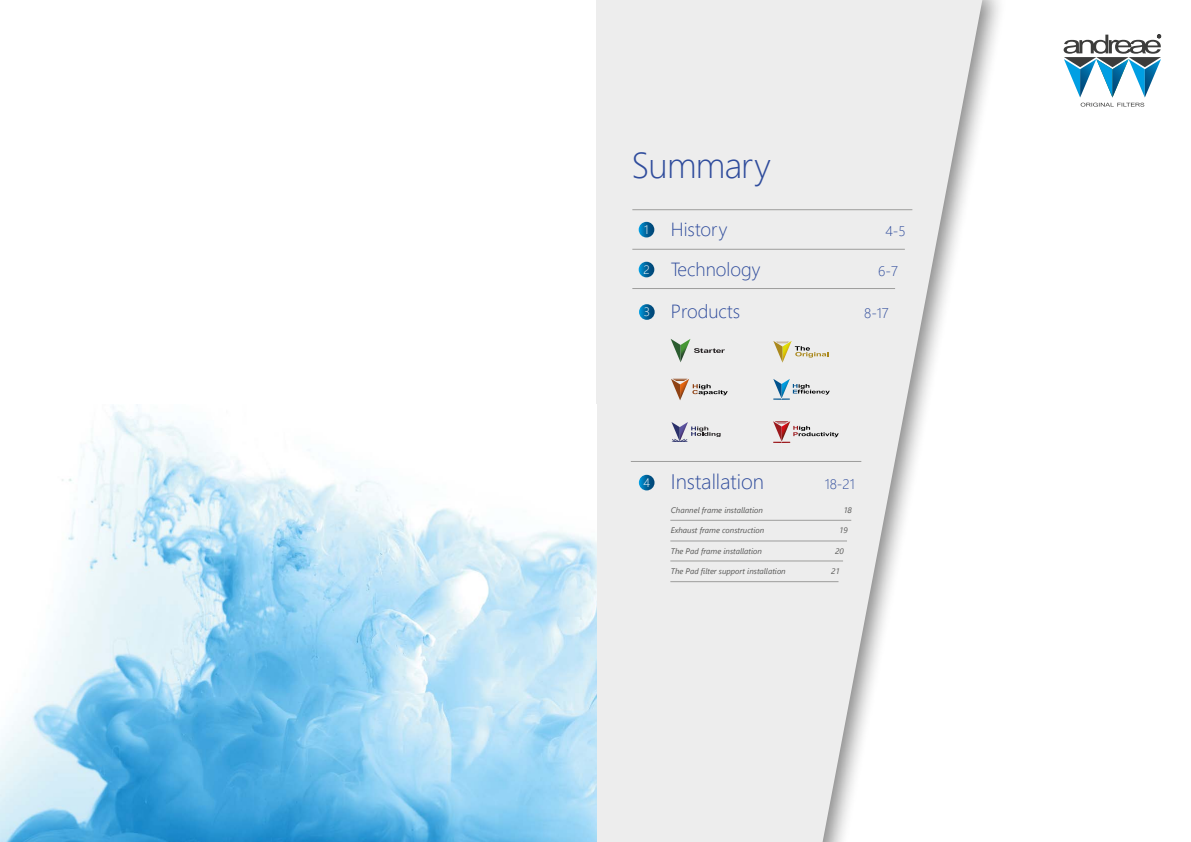
<style>
.page{position:relative;width:1191px;height:842px;background:#fff}
.page>*{position:absolute;margin:0;border:0;box-sizing:border-box;transform-origin:0 0}
.t1{font:300 36px "Segoe UI";letter-spacing:-.025em;color:#2f4c9c}
.t2{font:300 21px "Segoe UI";color:#2f4c9c}
.t3{font:300 19px "Segoe UI";color:#2f4c9c}
.t4{font:300 14px "Segoe UI";color:#2f4c9c}
.t5{font:300 12.3px "Segoe UI";color:#fff}
.t6{font:italic 8px "Segoe UI";color:#575756}
</style>
<div class="page">
<svg style="left:596px;top:0;width:386px;height:842px;fill:#ededed"></svg>
<svg style="left:1063px;top:35px;width:98px;height:72px"></svg>
<svg style="left:638px;top:222px;width:16px;height:15px"></svg>
<svg style="left:638px;top:262px;width:16px;height:15px"></svg>
<svg style="left:639px;top:304px;width:15px;height:16px"></svg>
<svg style="left:639px;top:475px;width:15px;height:15px"></svg>
<svg style="left:772px;top:340px;width:63px;height:24px;background:#e0dcc9"></svg>
<svg style="left:669px;top:377px;width:66px;height:26px;background:#d9d0ca"></svg>
<svg style="left:771px;top:420px;width:75px;height:25px;background:#dacccc"></svg>
<svg style="left:771px;top:378px;width:64px;height:22px"></svg>
<svg style="left:671px;top:422px;width:49px;height:20px"></svg>
<svg style="left:670px;top:339px;width:55px;height:23px"></svg>
<hr style="left:632px;top:209px;width:280px;height:1px;background:#9d9d9c">
<hr style="left:632px;top:249px;width:273px;height:1px;background:#9d9d9c">
<hr style="left:632px;top:288px;width:263px;height:1px;background:#9d9d9c">
<hr style="left:631px;top:461px;width:230px;height:1px;background:#9d9d9c">
<hr style="left:670px;top:520px;width:181px;height:1px;background:#9d9d9c">
<hr style="left:670px;top:560px;width:173px;height:1px;background:#9d9d9c">
<hr style="left:670px;top:540px;width:177px;height:1px;background:#9d9d9c">
<hr style="left:670px;top:581px;width:168px;height:1px;background:#9d9d9c">
<img style="left:0;top:405px;width:597px;height:437px">
<h1 class="t1" style="left:631px;top:131px;width:141px">Summary</h1>
<h3 class="t5" style="left:644px;top:218px;width:6px">1</h3>
<h3 class="t5" style="left:643px;top:258px;width:8px">2</h3>
<h3 class="t5" style="left:643px;top:300px;width:8px">3</h3>
<h3 class="t3" style="left:671px;top:212px;width:58px">History</h3>
<h3 class="t4" style="left:885px;top:218px;width:22px">4-5</h3>
<h3 class="t3" style="left:671px;top:251px;width:91px">Technology</h3>
<h3 class="t4" style="left:878px;top:258px;width:21px">6-7</h3>
<h3 class="t3" style="left:671px;top:294px;width:71px">Products</h3>
<h3 class="t4" style="left:864px;top:300px;width:26px">8-17</h3>
<h3 class="t5" style="left:643px;top:471px;width:8px">4</h3>
<h2 class="t2" style="left:671px;top:462px;width:95px">Installation</h2>
<h3 class="t4" style="left:824px;top:471px;width:31px">18-21</h3>
<p class="t6" style="left:671px;top:502px;width:94px">Channel frame installation</p>
<p class="t6" style="left:843px;top:502px;width:10px">18</p>
<p class="t6" style="left:671px;top:523px;width:95px">Exhaust frame construction</p>
<p class="t6" style="left:839px;top:523px;width:10px">19</p>
<p class="t6" style="left:671px;top:543px;width:93px">The Pad frame installation</p>
<p class="t6" style="left:835px;top:543px;width:10px">20</p>
<p class="t6" style="left:671px;top:564px;width:116px">The Pad filter support installation</p>
<p class="t6" style="left:831px;top:564px;width:10px">21</p>
</div>
